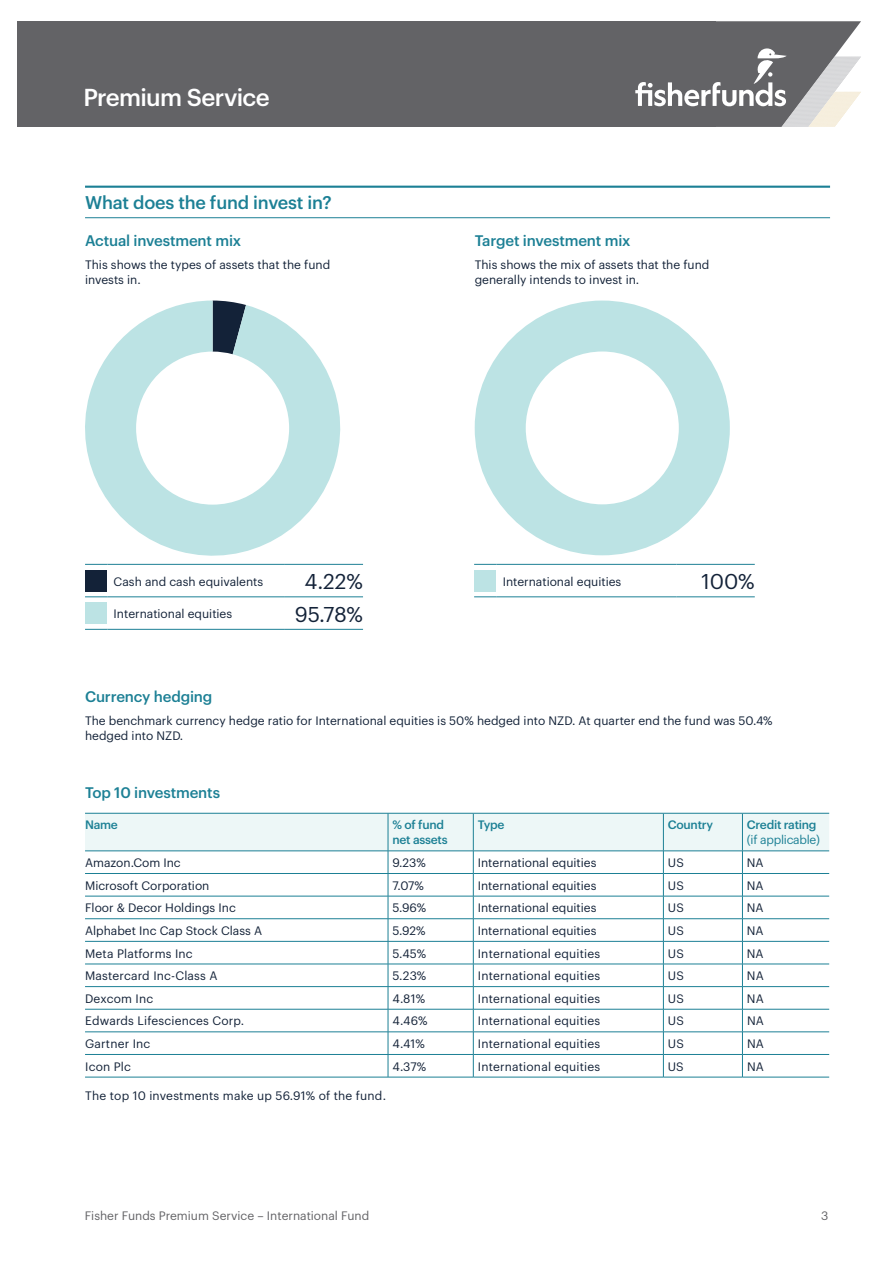
<style>
.page{position:relative;width:893px;height:1263px;background:#fff}
.page>*{position:absolute;margin:0;border:0;box-sizing:border-box;transform-origin:0 0}
.t1{font:500 24px "Graphik";letter-spacing:-.03em;color:#fff}
.t2{font:21px "Graphik";color:#132238}
.t3{font:500 18px "Graphik";letter-spacing:-.01em;color:#1c8095}
.t4{font:500 15px "Graphik";letter-spacing:-.01em;color:#1c8095}
.t5{font:12px/15px "Graphik";color:#132238}
.t6{font:12px "Graphik";color:#636366}
.t7{font:500 12px/15px "Graphik";letter-spacing:-.02em;color:#1c8095}
.t8{font:12px "Graphik";letter-spacing:-.02em;color:#1c8095}
</style>
<div class="page">
<div style="left:17px;top:21px;width:699px;height:106px;background:#636366"></div>
<svg style="left:635px;top:21px;width:226px;height:106px"></svg>
<svg style="left:85px;top:301px;width:269px;height:263px"></svg>
<svg style="left:475px;top:301px;width:255px;height:254px;fill:#c0e4e5"></svg>
<hr style="left:85px;top:186px;width:745px;height:2px;background:#1c8095">
<hr style="left:85px;top:217px;width:745px;height:1px;background:#1c8095">
<svg style="left:85px;top:597px;width:23px;height:1px"></svg>
<hr style="left:108px;top:597px;width:177px;height:1px;background:#1c8095">
<svg style="left:85px;top:629px;width:23px;height:1px"></svg>
<hr style="left:108px;top:629px;width:177px;height:1px;background:#1c8095">
<hr style="left:108px;top:564px;width:177px;height:1px;background:#1c8095">
<hr style="left:285px;top:564px;width:78px;height:1px;background:#1c8095">
<hr style="left:285px;top:597px;width:78px;height:1px;background:#1c8095">
<hr style="left:285px;top:629px;width:78px;height:1px;background:#1c8095">
<svg style="left:85px;top:564px;width:23px;height:1px"></svg>
<div style="left:85px;top:571px;width:21px;height:21px;background:#132238"></div>
<div style="left:85px;top:603px;width:21px;height:21px;background:#bce3e4"></div>
<svg style="left:474px;top:597px;width:23px;height:1px"></svg>
<hr style="left:497px;top:597px;width:180px;height:1px;background:#1c8095">
<hr style="left:497px;top:564px;width:180px;height:1px;background:#1c8095">
<hr style="left:677px;top:564px;width:78px;height:1px;background:#1c8095">
<hr style="left:677px;top:597px;width:78px;height:1px;background:#1c8095">
<svg style="left:474px;top:564px;width:23px;height:1px"></svg>
<div style="left:474px;top:571px;width:21px;height:21px;background:#bce3e4"></div>
<svg style="left:85px;top:813px;width:744px;height:264px"></svg>
<hr style="left:85px;top:1077px;width:303px;height:1px;background:#1c8095">
<hr style="left:388px;top:1077px;width:85px;height:1px;background:#1c8095">
<hr style="left:473px;top:1077px;width:190px;height:1px;background:#1c8095">
<hr style="left:663px;top:1077px;width:79px;height:1px;background:#1c8095">
<hr style="left:742px;top:1077px;width:87px;height:1px;background:#1c8095">
<h1 class="t1" style="left:83px;top:79px;width:188px">Premium Service</h1>
<h3 class="t3" style="left:85px;top:189px;width:248px">What does the fund invest in?</h3>
<p class="t4" style="left:85px;top:229px;width:158px">Actual investment mix</p>
<p class="t5" style="left:85px;top:256px;width:247px">This shows the types of assets that the fund invests in.</p>
<p class="t4" style="left:475px;top:229px;width:157px">Target investment mix</p>
<p class="t5" style="left:475px;top:256px;width:236px">This shows the mix of assets that the fund generally intends to invest in.</p>
<p class="t5" style="left:114px;top:573px;width:151px">Cash and cash equivalents</p>
<h2 class="t2" style="left:305px;top:566px;width:60px">4.22%</h2>
<p class="t5" style="left:114px;top:605px;width:120px">International equities</p>
<h2 class="t2" style="left:295px;top:598px;width:70px">95.78%</h2>
<p class="t5" style="left:503px;top:573px;width:120px">International equities</p>
<h2 class="t2" style="left:701px;top:566px;width:55px">100%</h2>
<p class="t4" style="left:85px;top:685px;width:129px">Currency hedging</p>
<p class="t5" style="left:85px;top:712px;width:689px">The benchmark currency hedge ratio for International equities is 50% hedged into NZD. At quarter end the fund was 50.4% hedged into NZD.</p>
<p class="t4" style="left:85px;top:781px;width:137px">Top 10 investments</p>
<p class="t7" style="left:85px;top:816px;width:34px">Name</p>
<p class="t7" style="left:392px;top:816px;width:57px">% of fund net assets</p>
<p class="t7" style="left:478px;top:816px;width:28px">Type</p>
<p class="t7" style="left:668px;top:816px;width:47px">Country</p>
<p class="t7" style="left:747px;top:816px;width:71px">Credit rating</p>
<p class="t8" style="left:747px;top:831px;width:75px">(if applicable)</p>
<p class="t5" style="left:85px;top:854px;width:97px">Amazon.Com Inc</p>
<p class="t5" style="left:392px;top:854px;width:35px">9.23%</p>
<p class="t5" style="left:478px;top:854px;width:120px">International equities</p>
<p class="t5" style="left:668px;top:854px;width:18px">US</p>
<p class="t5" style="left:747px;top:854px;width:18px">NA</p>
<p class="t5" style="left:85px;top:877px;width:126px">Microsoft Corporation</p>
<p class="t5" style="left:392px;top:877px;width:33px">7.07%</p>
<p class="t5" style="left:478px;top:877px;width:120px">International equities</p>
<p class="t5" style="left:668px;top:877px;width:18px">US</p>
<p class="t5" style="left:747px;top:877px;width:18px">NA</p>
<p class="t5" style="left:85px;top:899px;width:152px">Floor &amp; Decor Holdings Inc</p>
<p class="t5" style="left:392px;top:899px;width:35px">5.96%</p>
<p class="t5" style="left:478px;top:899px;width:120px">International equities</p>
<p class="t5" style="left:668px;top:899px;width:18px">US</p>
<p class="t5" style="left:747px;top:899px;width:18px">NA</p>
<p class="t5" style="left:85px;top:922px;width:179px">Alphabet Inc Cap Stock Class A</p>
<p class="t5" style="left:392px;top:922px;width:35px">5.92%</p>
<p class="t5" style="left:478px;top:922px;width:120px">International equities</p>
<p class="t5" style="left:668px;top:922px;width:18px">US</p>
<p class="t5" style="left:747px;top:922px;width:18px">NA</p>
<p class="t5" style="left:85px;top:945px;width:109px">Meta Platforms Inc</p>
<p class="t5" style="left:392px;top:945px;width:35px">5.45%</p>
<p class="t5" style="left:478px;top:945px;width:124px">International equities</p>
<p class="t5" style="left:668px;top:945px;width:18px">US</p>
<p class="t5" style="left:747px;top:945px;width:18px">NA</p>
<p class="t5" style="left:85px;top:967px;width:134px">Mastercard Inc-Class A</p>
<p class="t5" style="left:393px;top:967px;width:35px">5.23%</p>
<p class="t5" style="left:478px;top:967px;width:124px">International equities</p>
<p class="t5" style="left:668px;top:967px;width:18px">US</p>
<p class="t5" style="left:747px;top:967px;width:18px">NA</p>
<p class="t5" style="left:85px;top:990px;width:70px">Dexcom Inc</p>
<p class="t5" style="left:393px;top:990px;width:34px">4.81%</p>
<p class="t5" style="left:478px;top:990px;width:124px">International equities</p>
<p class="t5" style="left:668px;top:990px;width:18px">US</p>
<p class="t5" style="left:747px;top:990px;width:18px">NA</p>
<p class="t5" style="left:85px;top:1012px;width:161px">Edwards Lifesciences Corp.</p>
<p class="t5" style="left:393px;top:1012px;width:37px">4.46%</p>
<p class="t5" style="left:478px;top:1012px;width:124px">International equities</p>
<p class="t5" style="left:668px;top:1012px;width:18px">US</p>
<p class="t5" style="left:747px;top:1012px;width:18px">NA</p>
<p class="t5" style="left:85px;top:1035px;width:67px">Gartner Inc</p>
<p class="t5" style="left:393px;top:1035px;width:34px">4.41%</p>
<p class="t5" style="left:478px;top:1035px;width:124px">International equities</p>
<p class="t5" style="left:668px;top:1035px;width:18px">US</p>
<p class="t5" style="left:747px;top:1035px;width:18px">NA</p>
<p class="t5" style="left:85px;top:1058px;width:47px">Icon Plc</p>
<p class="t5" style="left:393px;top:1058px;width:35px">4.37%</p>
<p class="t5" style="left:478px;top:1058px;width:124px">International equities</p>
<p class="t5" style="left:668px;top:1058px;width:17px">US</p>
<p class="t5" style="left:747px;top:1058px;width:18px">NA</p>
<p class="t5" style="left:85px;top:1087px;width:302px">The top 10 investments make up 56.91% of the fund.</p>
<p class="t6" style="left:85px;top:1207px;width:286px">Fisher Funds Premium Service – International Fund</p>
<p class="t6" style="left:821px;top:1207px;width:9px">3</p>
</div>
